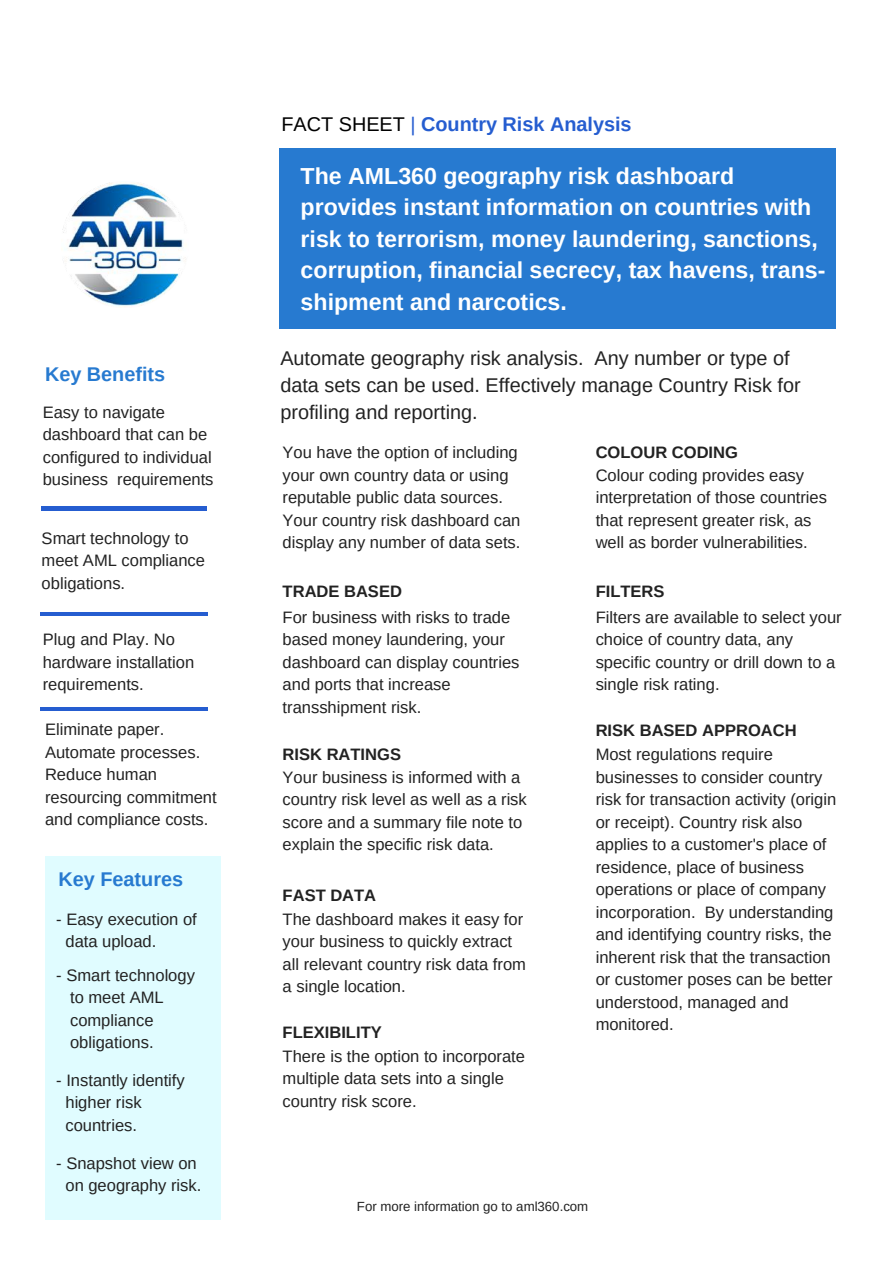
<style>
.page{position:relative;width:893px;height:1263px;background:#fff}
.page>*{position:absolute;margin:0;border:0;box-sizing:border-box;transform-origin:0 0}
.t1{font:700 23.25px/31.5px "Arimo";color:#fff}
.t2{font:19.8px/27px "Arimo";color:#222}
.t3{font:700 19.8px "Arimo";color:#255dd0}
.t4{font:700 19.8px "Arimo";color:#277ad0}
.t5{font:16.5px/22.5px "Arimo";color:#222}
.t6{font:700 16.5px "Arimo";color:#222}
.t7{font:13.2px "Arimo";color:#222}
.s1{font-weight:400;color:#000}
.s2{font-weight:400}
</style>
<div class="page">
<img style="left:62px;top:182px;width:124px;height:125px">
<div style="left:279px;top:149px;width:556px;height:180px;background:#277ad0"></div>
<div style="left:45px;top:856px;width:176px;height:363px;background:#e0fcff"></div>
<hr style="left:41px;top:707px;width:167px;height:3px;background:#255dd0">
<hr style="left:41px;top:613px;width:167px;height:3px;background:#255dd0">
<hr style="left:42px;top:507px;width:165px;height:4px;background:#255dd0">
<p class="t4" style="left:45px;top:363px;width:122px">Key Benefits</p>
<p class="t5" style="left:43px;top:401px;width:172px">Easy to navigate dashboard that can be configured to individual business requirements</p>
<p class="t5" style="left:42px;top:527px;width:165px">Smart technology to meet AML compliance obligations.</p>
<p class="t5" style="left:43px;top:628px;width:153px">Plug and Play. No hardware installation requirements.</p>
<p class="t5" style="left:45px;top:718px;width:173px">Eliminate paper.<br>Automate processes.<br>Reduce human resourcing commitment and compliance costs.</p>
<p class="t4" style="left:59px;top:868px;width:126px">Key Features</p>
<p class="t5" style="left:65px;top:907px;width:133px;text-indent:-9px">- Easy execution of data upload.</p>
<p class="t5" style="left:70px;top:964px;width:126px;text-indent:-14px">- Smart technology to meet AML compliance obligations.</p>
<p class="t5" style="left:65px;top:1068px;width:121px;text-indent:-9px">- Instantly identify higher risk countries.</p>
<p class="t5" style="left:56px;top:1152px;width:147px;text-align:center">- Snapshot view on on geography risk.</p>
<p class="t3" style="left:281px;top:113px;width:352px"><span class="s1">FACT SHEET</span> <span class="s2">|</span> Country Risk Analysis</p>
<h1 class="t1" style="left:301px;top:160px;width:526px">The AML360 geography risk dashboard provides instant information on countries with risk to terrorism, money laundering, sanctions, corruption, financial secrecy, tax havens, trans&shy;shipment and narcotics.</h1>
<p class="t2" style="left:280px;top:344px;width:522px">Automate geography risk analysis. Any number or type of data sets can be used. Effectively manage Country Risk for profiling and reporting.</p>
<p class="t5" style="left:283px;top:441px;width:239px">You have the option of including your own country data or using reputable public data sources.<br>Your country risk dashboard can display any number of data sets.</p>
<p class="t6" style="left:283px;top:582px;width:121px">TRADE BASED</p>
<p class="t5" style="left:283px;top:606px;width:238px">For business with risks to trade based money laundering, your dashboard can display countries and ports that increase transshipment risk.</p>
<p class="t6" style="left:283px;top:745px;width:120px">RISK RATINGS</p>
<p class="t5" style="left:283px;top:766px;width:246px">Your business is informed with a country risk level as well as a risk score and a summary file note to explain the specific risk data.</p>
<p class="t6" style="left:283px;top:886px;width:95px">FAST DATA</p>
<p class="t5" style="left:283px;top:907px;width:245px">The dashboard makes it easy for your business to quickly extract all relevant country risk data from a single location.</p>
<p class="t6" style="left:283px;top:1023px;width:101px">FLEXIBILITY</p>
<p class="t5" style="left:283px;top:1045px;width:244px">There is the option to incorporate multiple data sets into a single country risk score.</p>
<p class="t6" style="left:596px;top:443px;width:144px">COLOUR CODING</p>
<p class="t5" style="left:596px;top:464px;width:233px">Colour coding provides easy interpretation of those countries that represent greater risk, as well as border vulnerabilities.</p>
<p class="t6" style="left:596px;top:582px;width:70px">FILTERS</p>
<p class="t5" style="left:596px;top:606px;width:248px">Filters are available to select your choice of country data, any specific country or drill down to a single risk rating.</p>
<p class="t6" style="left:596px;top:721px;width:203px">RISK BASED APPROACH</p>
<p class="t5" style="left:596px;top:743px;width:242px">Most regulations require businesses to consider country risk for transaction activity (origin or receipt). Country risk also applies to a customer's place of residence, place of business operations or place of company incorporation. By understanding and identifying country risks, the inherent risk that the transaction or customer poses can be better understood, managed and monitored.</p>
<p class="t7" style="left:357px;top:1198px;width:233px">For more information go to aml360.com</p>
</div>
